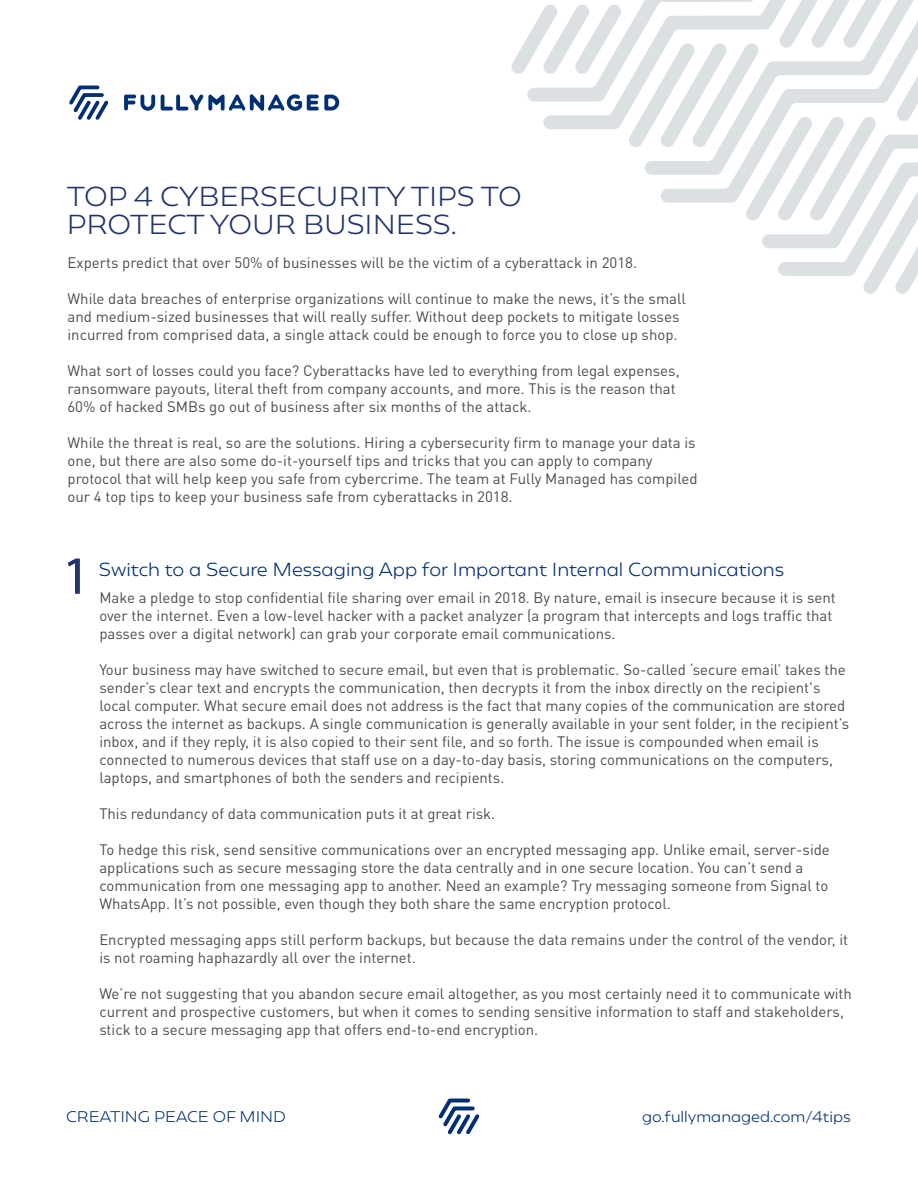
<style>
.page{position:relative;width:918px;height:1188px;background:#fff}
.page>*{position:absolute;margin:0;border:0;box-sizing:border-box;transform-origin:0 0}
.t1{font:53.55px "Myriad Pro";color:#22356e}
.t2{font:300 24px/28.8px "Geometrica";color:#22346e}
.t3{font:300 16.5px "Geometrica";color:#002f73}
.t4{font:15px/18px "DINOT";color:#4c4c4c}
.t5{font:300 13.5px "Geometrica";color:#002f73}
</style>
<div class="page">
<svg style="left:124px;top:95px;width:31px;height:16px"></svg>
<svg style="left:161px;top:94px;width:179px;height:17px"></svg>
<svg style="left:69px;top:85px;width:39px;height:35px"></svg>
<svg style="left:511px;top:0;width:407px;height:294px"></svg>
<svg style="left:438px;top:1098px;width:42px;height:36px"></svg>
<h2 class="t2" style="left:67px;top:181px;width:457px">TOP 4 CYBERSECURITY TIPS TO<br>PROTECT YOUR BUSINESS.</h2>
<p class="t4" style="left:68px;top:253px;width:571px">Experts predict that over 50% of businesses will be the victim of a cyberattack in 2018.</p>
<p class="t4" style="left:68px;top:289px;width:620px">While data breaches of enterprise organizations will continue to make the news, it’s the small and medium-sized businesses that will really suffer. Without deep pockets to mitigate losses incurred from comprised data, a single attack could be enough to force you to close up shop.</p>
<p class="t4" style="left:68px;top:361px;width:614px">What sort of losses could you face? Cyberattacks have led to everything from legal expenses, ransomware payouts, literal theft from company accounts, and more. This is the reason that<br>60% of hacked SMBs go out of business after six months of the attack.</p>
<p class="t4" style="left:68px;top:433px;width:632px">While the threat is real, so are the solutions. Hiring a cybersecurity firm to manage your data is one, but there are also some do-it-yourself tips and tricks that you can apply to company protocol that will help keep you safe from cybercrime. The team at Fully Managed has compiled our 4 top tips to keep your business safe from cyberattacks in 2018.</p>
<h1 class="t1" style="left:63px;top:546px;width:29px">1</h1>
<p class="t3" style="left:99px;top:558px;width:687px">Switch to a Secure Messaging App for Important Internal Communications</p>
<p class="t4" style="left:99px;top:588px;width:738px">Make a pledge to stop confidential file sharing over email in 2018. By nature, email is insecure because it is sent over the internet. Even a low-level hacker with a packet analyzer (a program that intercepts and logs traffic that passes over a digital network) can grab your corporate email communications.</p>
<p class="t4" style="left:99px;top:660px;width:751px">Your business may have switched to secure email, but even that is problematic. So-called ‘secure email’ takes the sender’s clear text and encrypts the communication, then decrypts it from the inbox directly on the recipient's local computer. What secure email does not address is the fact that many copies of the communication are stored across the internet as backups. A single communication is generally available in your sent folder, in the recipient’s inbox, and if they reply, it is also copied to their sent file, and so forth. The issue is compounded when email is connected to numerous devices that staff use on a day-to-day basis, storing communications on the computers, laptops, and smartphones of both the senders and recipients.</p>
<p class="t4" style="left:99px;top:804px;width:397px">This redundancy of data communication puts it at great risk.</p>
<p class="t4" style="left:99px;top:840px;width:732px">To hedge this risk, send sensitive communications over an encrypted messaging app. Unlike email, server-side applications such as secure messaging store the data centrally and in one secure location. You can’t send a communication from one messaging app to another. Need an example? Try messaging someone from Signal to WhatsApp. It’s not possible, even though they both share the same encryption protocol.</p>
<p class="t4" style="left:99px;top:930px;width:750px">Encrypted messaging apps still perform backups, but because the data remains under the control of the vendor, it is not roaming haphazardly all over the internet.</p>
<p class="t4" style="left:99px;top:984px;width:754px">We’re not suggesting that you abandon secure email altogether, as you most certainly need it to communicate with current and prospective customers, but when it comes to sending sensitive information to staff and stakeholders, stick to a secure messaging app that offers end-to-end encryption.</p>
<p class="t5" style="left:66px;top:1107px;width:221px">CREATING PEACE OF MIND</p>
<p class="t5" style="left:642px;top:1107px;width:210px">go.fullymanaged.com/4tips</p>
</div>
